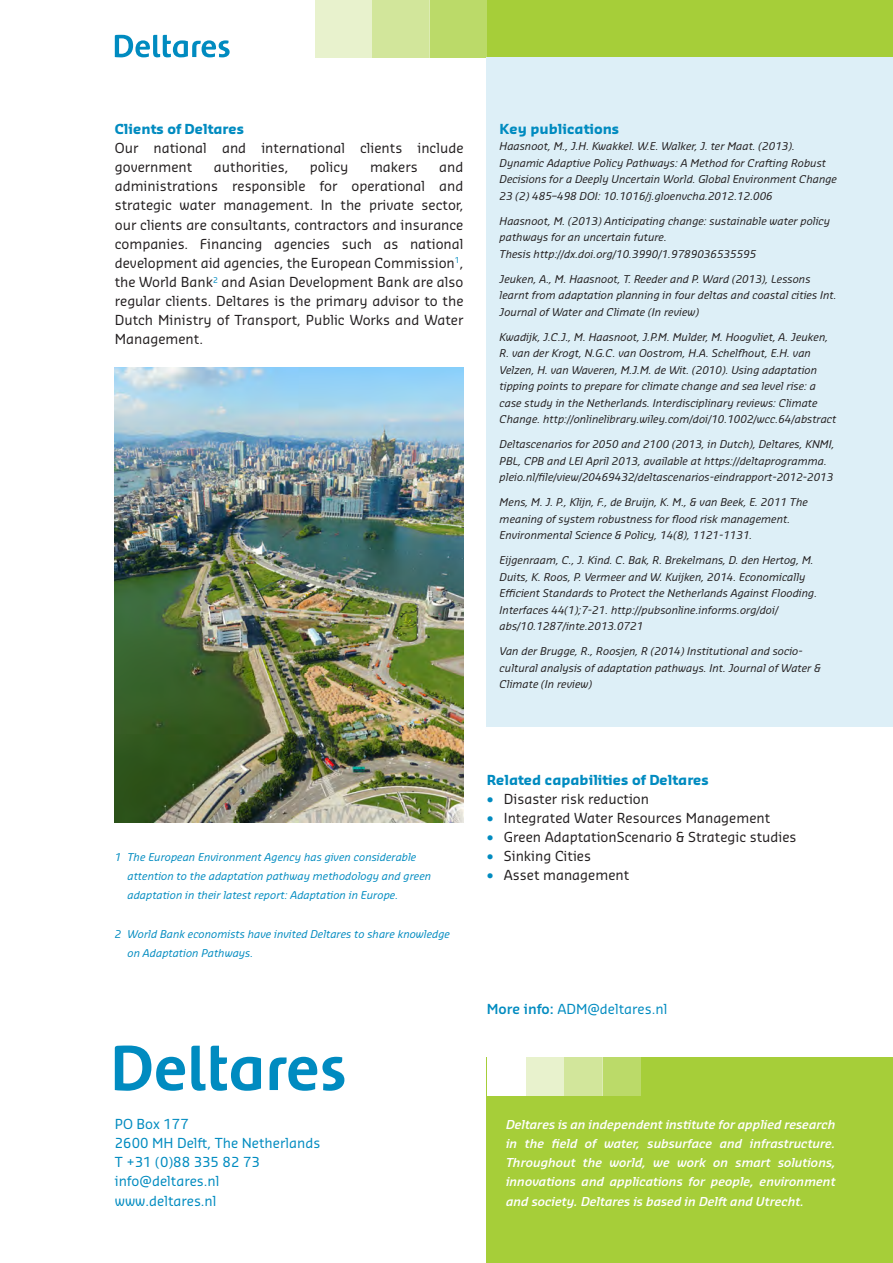
<style>
.page{position:relative;width:893px;height:1263px;background:#fff}
.page>*{position:absolute;margin:0;border:0;box-sizing:border-box;transform-origin:0 0}
.t1{font:13.5px/19.2px "Sansa Pro";color:#231f20}
.t2{font:13.5px/19.2px "Sansa Pro";color:#008bc0}
.t3{font:700 13.5px "Sansa Pro";color:#008bc0}
.t4{font:italic 600 12px/19.2px "Sansa Pro";color:#fff;text-align:justify}
.t5{font:italic 10.5px/16.5px "Sansa Pro";color:#231f20}
.t6{font:italic 10.5px/19.2px "Sansa Pro";color:#008bc0}
.s1{color:#008bc0}
.s2{font-weight:600}
</style>
<div class="page">
<div style="left:273px;top:0;width:620px;height:57px;background:#a6ce39"></div>
<div style="left:429px;top:0;width:58px;height:57px;background:#bbda69"></div>
<div style="left:372px;top:0;width:57px;height:57px;background:#d2e69b"></div>
<div style="left:315px;top:0;width:57px;height:57px;background:#e8f2cd"></div>
<div style="left:257px;top:0;width:58px;height:57px;background:#fff"></div>
<svg style="left:115px;top:35px;width:115px;height:22px"></svg>
<div style="left:487px;top:57px;width:406px;height:670px;background:#ddeff7"></div>
<img style="left:115px;top:367px;width:348px;height:456px">
<div style="left:487px;top:1057px;width:406px;height:206px;background:#a6ce39"></div>
<div style="left:603px;top:1057px;width:38px;height:39px;background:#bbda69"></div>
<div style="left:564px;top:1057px;width:39px;height:39px;background:#d2e69b"></div>
<div style="left:525px;top:1057px;width:39px;height:39px;background:#e8f2cd"></div>
<div style="left:487px;top:1057px;width:38px;height:39px;background:#fff"></div>
<svg style="left:115px;top:1045px;width:229px;height:46px"></svg>
<p class="t3" style="left:115px;top:120px;width:131px">Clients of Deltares</p>
<p class="t1" style="left:115px;top:138px;width:350px">Our national and international clients include government</p>
<p class="t1" style="left:115px;top:157px;width:350px;text-align:justify;text-indent:324px">and administrations responsible for operational and strategic water management. In the private sector, our clients are consultants, contractors and insurance companies. Financing agencies such as national development aid agencies, the European Commission<sup>1</sup>, the World Bank<sup>2</sup> and Asian Development Bank are also regular clients. Deltares is the primary advisor to the Dutch Ministry of Transport, Public Works and Water Management.</p>
<p class="t1" style="left:214px;top:157px;width:76px">authorities,</p>
<p class="t1" style="left:310px;top:157px;width:40px">policy</p>
<p class="t1" style="left:370px;top:157px;width:49px">makers</p>
<p class="t3" style="left:500px;top:120px;width:121px">Key publications</p>
<p class="t5" style="left:500px;top:138px;width:339px">Haasnoot, M., J.H. Kwakkel. W.E. Walker, J. ter Maat. (2013).<br>Dynamic Adaptive Policy Pathways: A Method for Crafting Robust Decisions for a Deeply Uncertain World. Global Environment Change 23 (2) 485–498 DOI: 10.1016/j.gloenvcha.2012.12.006</p>
<p class="t5" style="left:500px;top:212px;width:332px">Haasnoot, M. (2013) Anticipating change: sustainable water policy pathways for an uncertain future.<br>Thesis http://dx.doi.org/10.3990/1.9789036535595</p>
<p class="t5" style="left:500px;top:270px;width:338px">Jeuken, A., M. Haasnoot, T. Reeder and P. Ward (2013), Lessons learnt from adaptation planning in four deltas and coastal cities Int.<br>Journal of Water and Climate (In review)</p>
<p class="t5" style="left:500px;top:328px;width:338px">Kwadijk, J.C.J., M. Haasnoot, J.P.M. Mulder, M. Hoogvliet, A. Jeuken, R. van der Krogt, N.G.C. van Oostrom, H.A. Schelfhout, E.H. van Velzen, H. van Waveren, M.J.M. de Wit. (2010). Using adaptation tipping points to prepare for climate change and sea level rise: a case study in the Netherlands. Interdisciplinary reviews: Climate Change. http://onlinelibrary.wiley.com/doi/10.1002/wcc.64/abstract</p>
<p class="t5" style="left:500px;top:436px;width:336px">Deltascenarios for 2050 and 2100 (2013, in Dutch), Deltares, KNMI,<br>PBL, CPB and LEI April 2013, available at https://deltaprogramma. pleio.nl/file/view/20469432/deltascenarios-eindrapport-2012-2013</p>
<p class="t5" style="left:500px;top:494px;width:310px">Mens, M. J. P., Klijn, F., de Bruijn, K. M., &amp; van Beek, E. 2011 The meaning of system robustness for flood risk management.<br>Environmental Science &amp; Policy, 14(8), 1121-1131.</p>
<p class="t5" style="left:500px;top:552px;width:319px">Eijgenraam, C., J. Kind. C. Bak, R. Brekelmans, D. den Hertog, M.<br>Duits, K. Roos, P. Vermeer and W. Kuijken, 2014. Economically Efficient Standards to Protect the Netherlands Against Flooding.<br>Interfaces 44(1);7-21. http://pubsonline.informs.org/doi/ abs/10.1287/inte.2013.0721</p>
<p class="t5" style="left:500px;top:643px;width:323px">Van der Brugge, R., Roosjen, R (2014) Institutional and socio&shy;cultural analysis of adaptation pathways. Int. Journal of Water &amp;<br>Climate (In review)</p>
<p class="t6" style="left:128px;top:847px;width:305px;text-indent:-13px">1 The European Environment Agency has given considerable attention to the adaptation pathway methodology and green adaptation in their latest report: Adaptation in Europe.</p>
<p class="t6" style="left:128px;top:924px;width:324px;text-indent:-13px">2 World Bank economists have invited Deltares to share knowledge on Adaptation Pathways.</p>
<p class="t3" style="left:487px;top:771px;width:223px">Related capabilities of Deltares</p>
<p class="t1" style="left:487px;top:789px;width:164px"><span class="s1">•</span> Disaster risk reduction</p>
<p class="t1" style="left:487px;top:808px;width:285px"><span class="s1">•</span> Integrated Water Resources Management</p>
<p class="t1" style="left:487px;top:827px;width:311px"><span class="s1">•</span> Green AdaptationScenario &amp; Strategic studies</p>
<p class="t1" style="left:487px;top:846px;width:106px"><span class="s1">•</span> Sinking Cities</p>
<p class="t1" style="left:487px;top:865px;width:144px"><span class="s1">•</span> Asset management</p>
<p class="t2" style="left:487px;top:999px;width:182px"><span class="s2">More info:</span> ADM@deltares.nl</p>
<p class="t2" style="left:115px;top:1114px;width:207px">PO Box 177<br>2600 MH Delft, The Netherlands<br>T +31 (0)88 335 82 73 info@deltares.nl www.deltares.nl</p>
<p class="t4" style="left:506px;top:1114px;width:331px">Deltares is an independent institute for applied research in the field of water, subsurface and infrastructure.<br>Throughout the world, we work on smart solutions, innovations and applications for people, environment and society. Deltares is based in Delft and Utrecht.</p>
</div>
